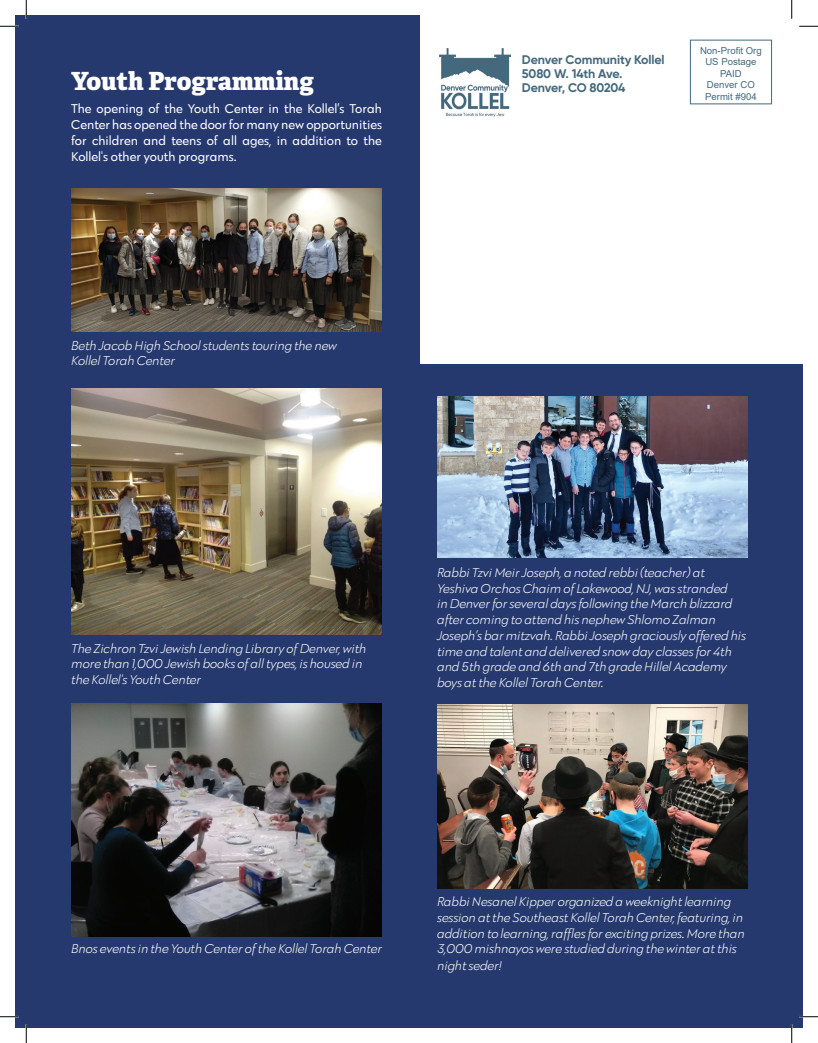
<style>
.page{position:relative;width:818px;height:1043px;background:#fff}
.page>*{position:absolute;margin:0;border:0;box-sizing:border-box;transform-origin:0 0}
.t1{font:800 25px "Adelle";color:#fff}
.t2{font:italic 300 13.12px/15.8px "Galatea";color:#fff}
.t3{font:13.12px/15.8px "Galatea";color:#fff;text-align:justify}
.t4{font:700 12.5px/13.8px "Gilroy";letter-spacing:-.01em;color:#44697d}
.t5{font:9.62px/11.5px "Arial";color:#44697d;text-align:center}
</style>
<div class="page">
<div style="left:15px;top:15px;width:787px;height:1013px;background:#26396e"></div>
<img style="left:437px;top:396px;width:310px;height:161px">
<img style="left:437px;top:705px;width:310px;height:183px">
<img style="left:71px;top:188px;width:311px;height:144px">
<img style="left:71px;top:388px;width:311px;height:246px">
<img style="left:71px;top:703px;width:311px;height:233px">
<div style="left:420px;top:15px;width:382px;height:349px;background:#fff"></div>
<img style="left:439px;top:49px;width:71px;height:67px">
<svg style="left:0;top:25px;width:19px;height:2px"></svg>
<svg style="left:799px;top:25px;width:19px;height:2px"></svg>
<svg style="left:0;top:1016px;width:19px;height:1px"></svg>
<svg style="left:799px;top:1015px;width:19px;height:2px"></svg>
<svg style="left:25px;top:0;width:2px;height:19px"></svg>
<svg style="left:25px;top:1024px;width:2px;height:18px"></svg>
<svg style="left:791px;top:0;width:1px;height:19px"></svg>
<svg style="left:790px;top:1024px;width:2px;height:18px"></svg>
<h1 class="t1" style="left:71px;top:65px;width:244px">Youth Programming</h1>
<p class="t3" style="left:71px;top:101px;width:312px">The opening of the Youth Center in the Kollel’s Torah Center has opened the door for many new opportunities for children and teens of all ages, in addition to the Kollel's other youth programs.</p>
<p class="t2" style="left:71px;top:337px;width:267px">Beth Jacob High School students touring the new<br>Kollel Torah Center</p>
<p class="t4" style="left:522px;top:53px;width:144px">Denver Community Kollel<br>5080 W. 14th Ave.<br>Denver, CO 80204</p>
<p class="t5" style="left:700px;top:45px;width:63px">Non-Profit Org<br>US Postage<br>PAID<br>Denver CO<br>Permit #904</p>
<p class="t2" style="left:71px;top:640px;width:296px">The Zichron Tzvi Jewish Lending Library of Denver, with more than 1,000 Jewish books of all types, is housed in the Kollel's Youth Center</p>
<p class="t2" style="left:437px;top:564px;width:310px">Rabbi Tzvi Meir Joseph, a noted rebbi (teacher) at Yeshiva Orchos Chaim of Lakewood, NJ, was stranded<br>in Denver for several days following the March blizzard after coming to attend his nephew Shlomo Zalman Joseph’s bar mitzvah. Rabbi Joseph graciously offered his time and talent and delivered snow day classes for 4th and 5th grade and 6th and 7th grade Hillel Academy boys at the Kollel Torah Center.</p>
<p class="t2" style="left:71px;top:940px;width:312px">Bnos events in the Youth Center of the Kollel Torah Center</p>
<p class="t2" style="left:437px;top:893px;width:309px">Rabbi Nesanel Kipper organized a weeknight learning session at the Southeast Kollel Torah Center, featuring, in addition to learning, raffles for exciting prizes. More than 3,000 mishnayos were studied during the winter at this night seder!</p>
</div>
